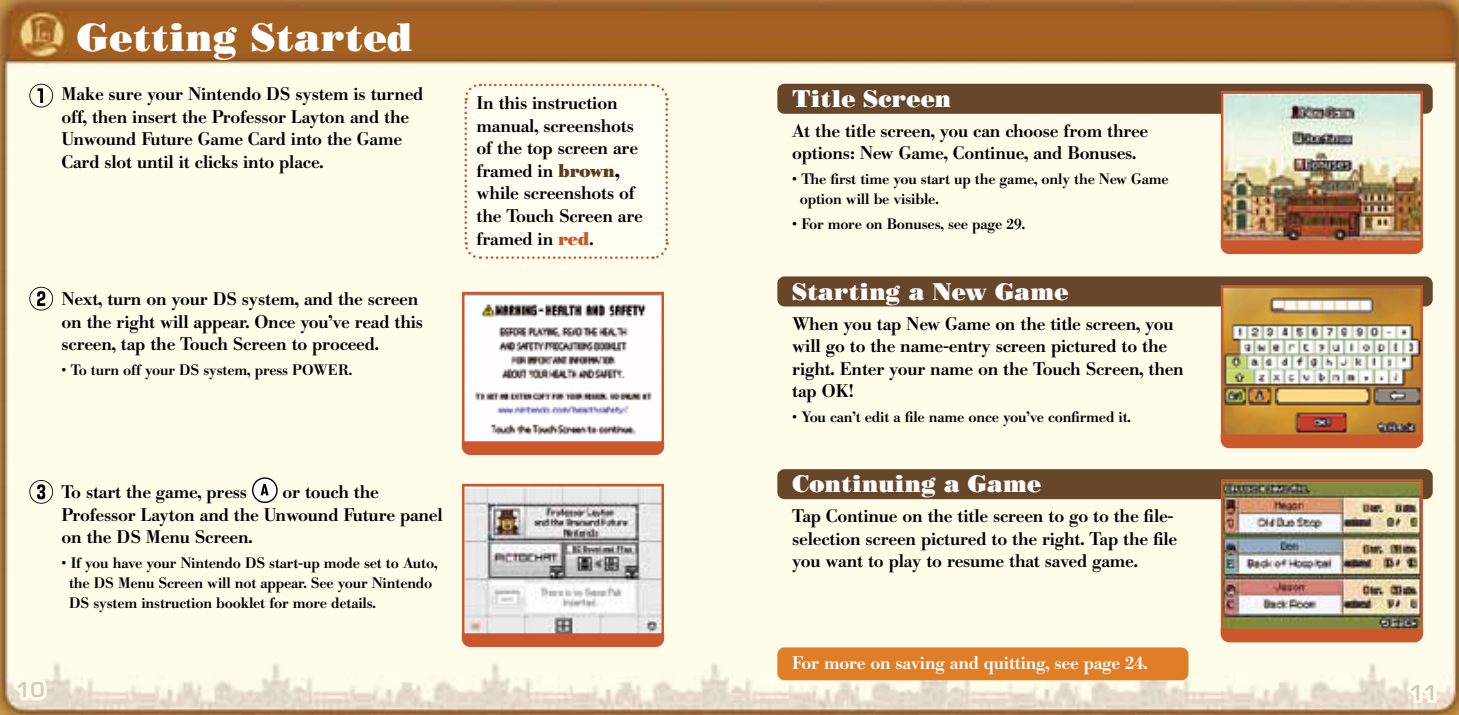
<style>
.page{position:relative;width:1459px;height:715px;background:#fff}
.page>*{position:absolute;margin:0;border:0;box-sizing:border-box;transform-origin:0 0}
.t1{font:37.5px "Bodoni Poster";color:#fff}
.t2{font:22.75px "Bodoni Poster";letter-spacing:-.01em;color:#fff}
.t3{font:600 20px "Eurostile";color:#d2cbb5}
.t4{font:500 18px/22.5px "B Bodoni";letter-spacing:-.01em;color:#000}
.t5{font:500 18px "B Bodoni";letter-spacing:-.01em;color:#fff}
.t6{font:500 15px/20px "B Bodoni";letter-spacing:-.01em;color:#000}
.s1{font-weight:700;color:#5c3c1e}
.s2{font-weight:700}
.s3{font-weight:700;color:#cb572c}
</style>
<div class="page">
<img style="left:0;top:0;width:1458px;height:714px">
<div style="left:777px;top:647px;width:411px;height:32px;background:#e07e27;border-radius:7px"></div>
<div style="left:463px;top:82px;width:206px;height:178px;background:#fffef2"></div>
<svg style="left:460px;top:438px;width:205px;height:18px;background:#d0673f"></svg>
<img style="left:465px;top:294px;width:196px;height:146px">
<div style="left:462px;top:291px;width:202px;height:152px;border:2px solid #cb572c"></div>
<svg style="left:460px;top:630px;width:205px;height:18px;background:#d0683f"></svg>
<img style="left:465px;top:486px;width:196px;height:146px">
<div style="left:462px;top:483px;width:202px;height:152px;border:2px solid #cb572c"></div>
<div style="left:777px;top:84px;width:655px;height:30px;background:#674629;border-radius:7px"></div>
<svg style="left:1219px;top:238px;width:205px;height:17px;background:#d0673f"></svg>
<img style="left:1223px;top:94px;width:196px;height:146px">
<div style="left:1220px;top:91px;width:202px;height:152px;border:2px solid #cb572c"></div>
<div style="left:777px;top:276px;width:655px;height:30px;background:#674629;border-radius:7px"></div>
<div style="left:777px;top:469px;width:655px;height:30px;background:#674629;border-radius:7px"></div>
<svg style="left:1219px;top:432px;width:205px;height:17px;background:#cf643b"></svg>
<img style="left:1223px;top:288px;width:196px;height:145px">
<div style="left:1220px;top:285px;width:202px;height:151px;border:2px solid #cb572c"></div>
<svg style="left:1219px;top:626px;width:205px;height:17px;background:#ce6339"></svg>
<img style="left:1223px;top:482px;width:196px;height:145px">
<div style="left:1220px;top:479px;width:202px;height:151px;border:2px solid #cb572c"></div>
<svg style="left:29px;top:84px;width:24px;height:23px"></svg>
<svg style="left:29px;top:286px;width:24px;height:24px"></svg>
<svg style="left:29px;top:479px;width:24px;height:24px"></svg>
<svg style="left:253px;top:477px;width:24px;height:25px"></svg>
<div style="left:252px;top:477px;width:26px;height:25px;border:1px solid #000;border-radius:50%"></div>
<svg style="left:260px;top:483px;width:8px;height:12px"></svg>
<svg style="left:9px;top:669px;width:41px;height:34px"></svg>
<svg style="left:1402px;top:671px;width:37px;height:34px"></svg>
<h1 class="t1" style="left:77px;top:13px;width:337px">Getting Started</h1>
<p class="t4" style="left:62px;top:83px;width:363px">Make sure your Nintendo DS system is turned off, then insert the Professor Layton and the Unwound Future Game Card into the Game Card slot until it clicks into place.</p>
<p class="t4" style="left:62px;top:288px;width:363px">Next, turn on your DS system, and the screen on the right will appear. Once you’ve read this screen, tap the Touch Screen to proceed.</p>
<p class="t6" style="left:62px;top:360px;width:292px">• To turn off your DS system, press POWER.</p>
<p class="t4" style="left:476px;top:92px;width:168px">In this instruction manual, screenshots of the top screen are framed in <span class="s1">brown</span><span class="s2">, </span>while screenshots of the Touch Screen are framed in <span class="s3">red</span>.</p>
<p class="t4" style="left:62px;top:481px;width:187px">To start the game, press</p>
<p class="t4" style="left:62px;top:481px;width:382px;text-indent:221px">or touch the<br>Professor Layton and the Unwound Future panel on the DS Menu Screen.</p>
<p class="t6" style="left:69px;top:553px;width:370px;text-indent:-8px">• If you have your Nintendo DS start-up mode set to Auto, the DS Menu Screen will not appear. See your Nintendo<br>DS system instruction booklet for more details.</p>
<p class="t2" style="left:792px;top:83px;width:161px">Title Screen</p>
<p class="t4" style="left:792px;top:120px;width:357px">At the title screen, you can choose from three options: New Game, Continue, and Bonuses.</p>
<p class="t6" style="left:799px;top:169px;width:370px;text-indent:-8px">• The first time you start up the game, only the New Game option will be visible.</p>
<p class="t6" style="left:792px;top:214px;width:234px">• For more on Bonuses, see page 29.</p>
<p class="t2" style="left:792px;top:276px;width:278px">Starting a New Game</p>
<p class="t4" style="left:792px;top:312px;width:393px">When you tap New Game on the title screen, you will go to the name-entry screen pictured to the right. Enter your name on the Touch Screen, then tap OK!</p>
<p class="t6" style="left:792px;top:407px;width:340px">• You can’t edit a file name once you’ve confirmed it.</p>
<p class="t2" style="left:792px;top:468px;width:250px">Continuing a Game</p>
<p class="t4" style="left:792px;top:505px;width:386px">Tap Continue on the title screen to go to the file&shy;selection screen pictured to the right. Tap the file you want to play to resume that saved game.</p>
<p class="t5" style="left:792px;top:651px;width:357px">For more on saving and quitting, see page 24.</p>
<p class="t3" style="left:16px;top:677px;width:30px">10</p>
<p class="t3" style="left:1409px;top:679px;width:30px">11</p>
</div>
